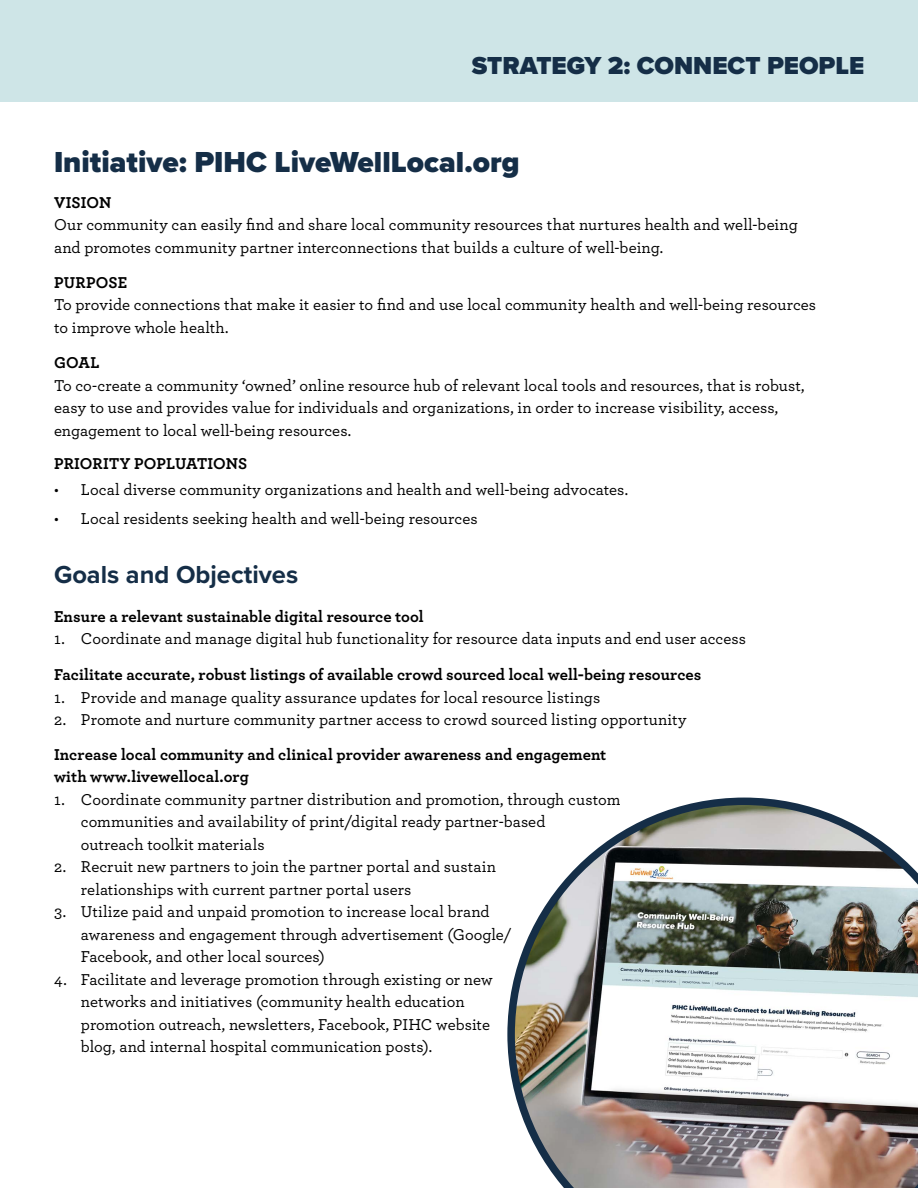
<style>
.page{position:relative;width:918px;height:1188px;background:#fff}
.page>*{position:absolute;margin:0;border:0;box-sizing:border-box;transform-origin:0 0}
.t1{font:900 30px "Proxima Nova";color:#152e47}
.t2{font:900 25.5px "Proxima Nova";color:#152e47}
.t3{font:700 25.5px "Proxima Nova";color:#152e47}
.t4{font:500 16.5px/22.5px "Archer";color:#000}
.t5{font:700 16.5px/22.5px "Archer";color:#000}
</style>
<div class="page">
<div style="left:0;top:0;width:918px;height:102px;background:#cee5e7"></div>
<img style="left:507px;top:798px;width:411px;height:390px">
<h2 class="t2" style="left:472px;top:47px;width:394px">STRATEGY 2: CONNECT PEOPLE</h2>
<h1 class="t1" style="left:54px;top:140px;width:467px">Initiative: PIHC LiveWellLocal.org</h1>
<p class="t5" style="left:54px;top:190px;width:59px">VISION</p>
<p class="t4" style="left:54px;top:212px;width:745px">Our community can easily find and share local community resources that nurtures health and well-being and promotes community partner interconnections that builds a culture of well-being.</p>
<p class="t5" style="left:54px;top:270px;width:75px">PURPOSE</p>
<p class="t4" style="left:54px;top:293px;width:764px">To provide connections that make it easier to find and use local community health and well-being resources to improve whole health.</p>
<p class="t5" style="left:54px;top:350px;width:47px">GOAL</p>
<p class="t4" style="left:54px;top:373px;width:752px">To co-create a community ‘owned’ online resource hub of relevant local tools and resources, that is robust, easy to use and provides value for individuals and organizations, in order to increase visibility, access, engagement to local well-being resources.</p>
<p class="t5" style="left:54px;top:452px;width:195px">PRIORITY POPLUATIONS</p>
<p class="t4" style="left:54px;top:477px;width:576px">• Local diverse community organizations and health and well-being advocates.</p>
<p class="t4" style="left:54px;top:506px;width:425px">• Local residents seeking health and well-being resources</p>
<h2 class="t3" style="left:54px;top:555px;width:246px">Goals and Objectives</h2>
<p class="t5" style="left:54px;top:604px;width:371px">Ensure a relevant sustainable digital resource tool</p>
<p class="t4" style="left:54px;top:627px;width:694px">1. Coordinate and manage digital hub functionality for resource data inputs and end user access</p>
<p class="t5" style="left:54px;top:663px;width:649px">Facilitate accurate, robust listings of available crowd sourced local well-being resources</p>
<p class="t4" style="left:54px;top:685px;width:548px">1. Provide and manage quality assurance updates for local resource listings</p>
<p class="t4" style="left:54px;top:708px;width:634px">2. Promote and nurture community partner access to crowd sourced listing opportunity</p>
<p class="t5" style="left:54px;top:742px;width:554px">Increase local community and clinical provider awareness and engagement with www.livewellocal.org</p>
<p class="t4" style="left:81px;top:787px;width:541px;text-indent:-27px">1. Coordinate community partner distribution and promotion, through custom communities and availability of print/digital ready partner-based<br>outreach toolkit materials</p>
<p class="t4" style="left:81px;top:855px;width:417px;text-indent:-27px">2. Recruit new partners to join the partner portal and sustain relationships with current partner portal users</p>
<p class="t4" style="left:81px;top:900px;width:432px;text-indent:-27px">3. Utilize paid and unpaid promotion to increase local brand awareness and engagement through advertisement (Google/<br>Facebook, and other local sources)</p>
<p class="t4" style="left:81px;top:967px;width:413px;text-indent:-27px">4. Facilitate and leverage promotion through existing or new networks and initiatives (community health education promotion outreach, newsletters, Facebook, PIHC website blog, and internal hospital communication posts).</p>
</div>
